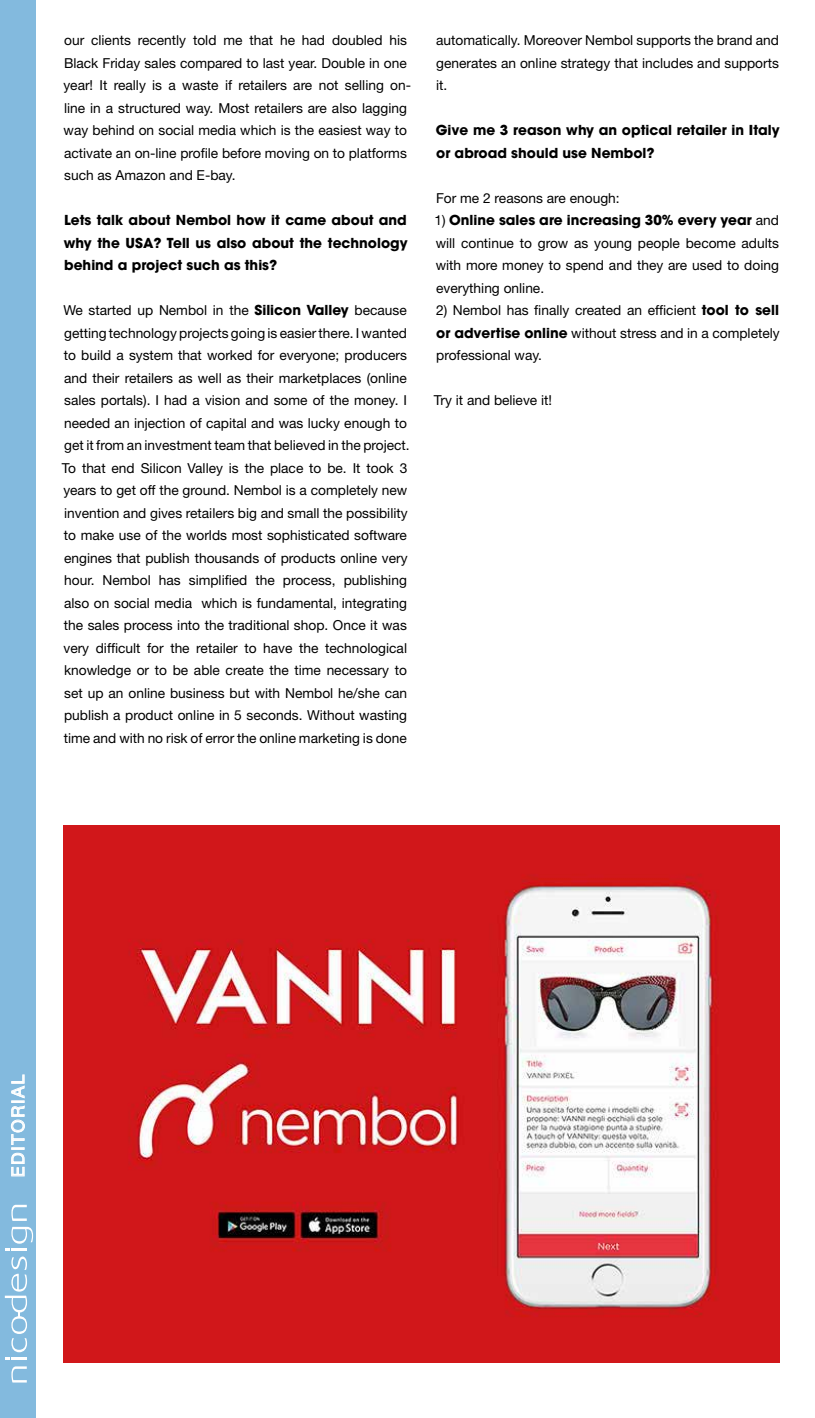
<style>
.page{position:relative;width:815px;height:1418px;background:#fff}
.page>*{position:absolute;margin:0;border:0;box-sizing:border-box;transform-origin:0 0}
.t1{font:17.5px "Helvetica Neue LT Pro";letter-spacing:.1em;color:#fff}
.t2{font:13.75px/22.5px "Helvetica Neue LT Pro";color:#000;text-align:justify}
.t3{font:700 13.75px/22.5px "Avant Garde LT";color:#000;text-align:justify}
.s1{font-family:"Avant Garde LT";font-weight:700}
.s2{font-family:"Helvetica Neue LT Pro";font-weight:400}
</style>
<div class="page">
<div style="left:0;top:0;width:36px;height:1417px;background:#83bade"></div>
<svg style="left:11px;top:1366px;width:16px;height:16px"></svg>
<svg style="left:11px;top:1204px;width:16px;height:16px"></svg>
<svg style="left:5px;top:1226px;width:28px;height:24px"></svg>
<svg style="left:5px;top:1256px;width:22px;height:103px"></svg>
<svg style="left:11px;top:1074px;width:14px;height:102px"></svg>
<img style="left:64px;top:825px;width:716px;height:537px">
<p class="t2" style="left:63px;top:29px;width:349px;text-align:left">our clients recently told me that he had doubled his Black Friday sales compared to last year. Double in one year! It really is a waste if retailers are not selling on&shy;line in a structured way. Most retailers are also lagging way behind on social media which is the easiest way to activate an on-line profile before moving on to platforms such as Amazon and E-bay.</p>
<p class="t3" style="left:64px;top:209px;width:345px">Lets talk about Nembol how it came about and why the USA? Tell us also about the technology behind a project such as this?</p>
<p class="t2" style="left:62px;top:299px;width:349px;text-align:left">We started up Nembol in the <span class="s1">Silicon Valley</span> because getting technology projects going is easier there. I wanted to build a system that worked for everyone; producers and their retailers as well as their marketplaces (online sales portals). I had a vision and some of the money. I needed an injection of capital and was lucky enough to get it from an investment team that believed in the project.<br>To that end Silicon Valley is the place to be. It took 3 years to get off the ground. Nembol is a completely new invention and gives retailers big and small the possibility to make use of the worlds most sophisticated software engines that publish thousands of products online very hour. Nembol has simplified the process, publishing also on social media which is fundamental, integrating the sales process into the traditional shop. Once it was very difficult for the retailer to have the technological knowledge or to be able create the time necessary to set up an online business but with Nembol he/she can publish a product online in 5 seconds. Without wasting time and with no risk of error the online marketing is done</p>
<p class="t2" style="left:436px;top:29px;width:344px">automatically. Moreover Nembol supports the brand and generates an online strategy that includes and supports it.</p>
<p class="t3" style="left:436px;top:119px;width:345px">Give me 3 reason why an optical retailer in Italy or abroad should use Nembol?</p>
<p class="t2" style="left:436px;top:186px;width:185px">For me 2 reasons are enough:</p>
<p class="t3" style="left:434px;top:209px;width:346px"><span class="s2">1)</span> Online sales are increasing 30% every year <span class="s2">and</span></p>
<p class="t2" style="left:436px;top:231px;width:345px">will continue to grow as young people become adults with more money to spend and they are used to doing everything online.</p>
<p class="t2" style="left:436px;top:299px;width:345px">2) Nembol has finally created an efficient <span class="s1">tool to sell or advertise online</span> without stress and in a completely professional way.</p>
<p class="t2" style="left:434px;top:389px;width:120px">Try it and believe it!</p>
<p class="t1" style="left:7px;top:1177px;width:104px;rotate:-90deg">EDITORIAL</p>
</div>
